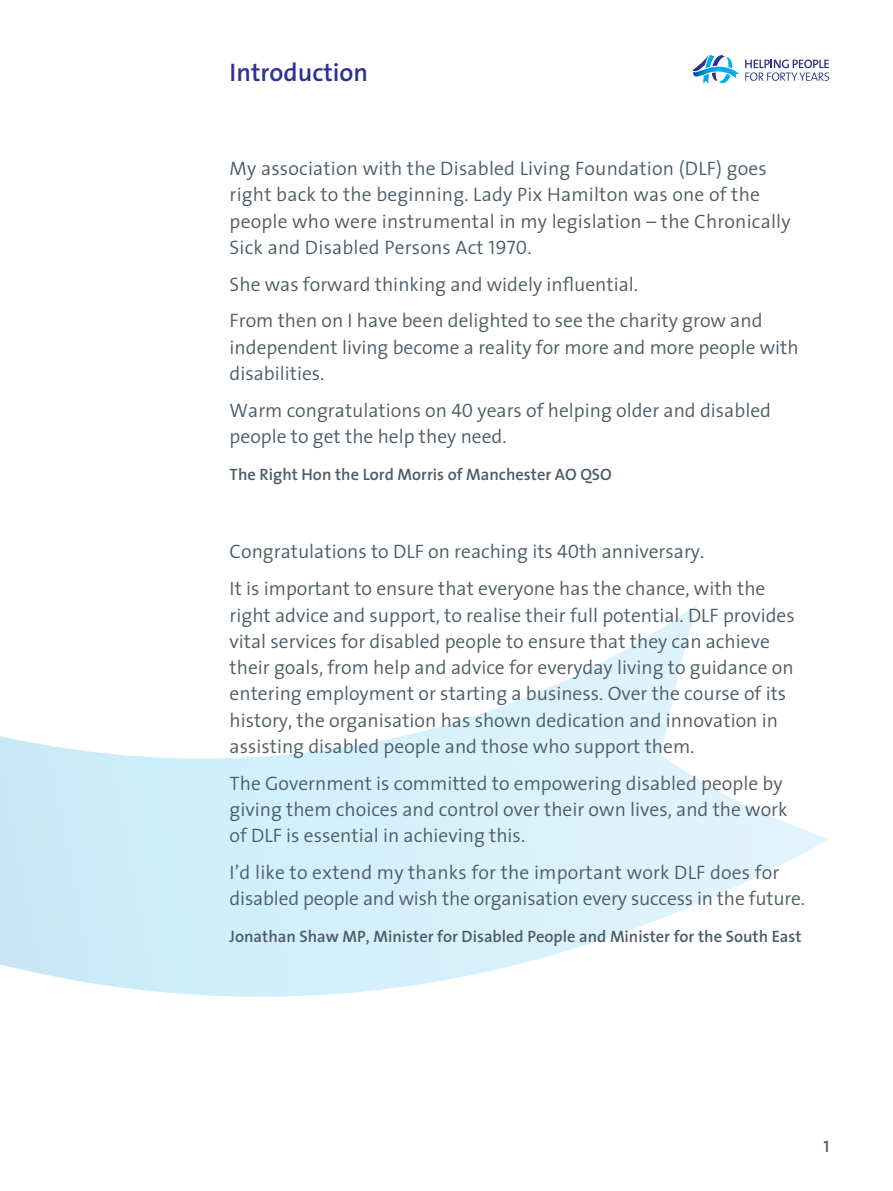
<style>
.page{position:relative;width:893px;height:1191px;background:#fff}
.page>*{position:absolute;margin:0;border:0;box-sizing:border-box;transform-origin:0 0}
.t1{font:600 25.5px "The Sans";color:#2e3192}
.t2{font:300 19.5px/26.2px "The Sans";color:#4c5c66}
.t3{font:600 16.5px "The Sans";color:#4c5c66}
.t4{font:16.5px "The Sans Semi Bold Caps";color:#4c5c66}
.s1{font-family:"The Sans Semi Light Caps";font-weight:400}
</style>
<div class="page">
<svg style="left:692px;top:54px;width:137px;height:30px"></svg>
<svg style="left:0;top:605px;width:829px;height:392px"></svg>
<h1 class="t1" style="left:230px;top:51px;width:140px">Introduction</h1>
<p class="t2" style="left:230px;top:155px;width:562px">My association with the Disabled Living Foundation (DLF) goes right back to the beginning. Lady Pix Hamilton was one of the people who were instrumental in my legislation – the Chronically Sick and Disabled Persons Act <span class="s1">1970</span>.</p>
<p class="t2" style="left:230px;top:265px;width:534px;line-height:36.8px">She was forward thinking and widely influential.<br>From then on I have been delighted to see the charity grow and</p>
<p class="t2" style="left:230px;top:333px;width:571px">independent living become a reality for more and more people with disabilities.</p>
<p class="t2" style="left:230px;top:396px;width:543px">Warm congratulations on <span class="s1">40</span> years of helping older and disabled people to get the help they need.</p>
<p class="t3" style="left:230px;top:460px;width:384px">The Right Hon the Lord Morris of Manchester AO QSO</p>
<p class="t2" style="left:230px;top:533px;width:537px;line-height:36.8px">Congratulations to DLF on reaching its <span class="s1">40</span>th anniversary.<br>It is important to ensure that everyone has the chance, with the</p>
<p class="t2" style="left:230px;top:601px;width:567px">right advice and support, to realise their full potential. DLF provides vital services for disabled people to ensure that they can achieve their goals, from help and advice for everyday living to guidance on entering employment or starting a business. Over the course of its history, the organisation has shown dedication and innovation in assisting disabled people and those who support them.</p>
<p class="t2" style="left:230px;top:769px;width:559px">The Government is committed to empowering disabled people by giving them choices and control over their own lives, and the work of DLF is essential in achieving this.</p>
<p class="t2" style="left:230px;top:858px;width:577px">I’d like to extend my thanks for the important work DLF does for disabled people and wish the organisation every success in the future.</p>
<p class="t3" style="left:230px;top:922px;width:574px">Jonathan Shaw MP, Minister for Disabled People and Minister for the South East</p>
<p class="t4" style="left:823px;top:1132px;width:7px">1</p>
</div>
